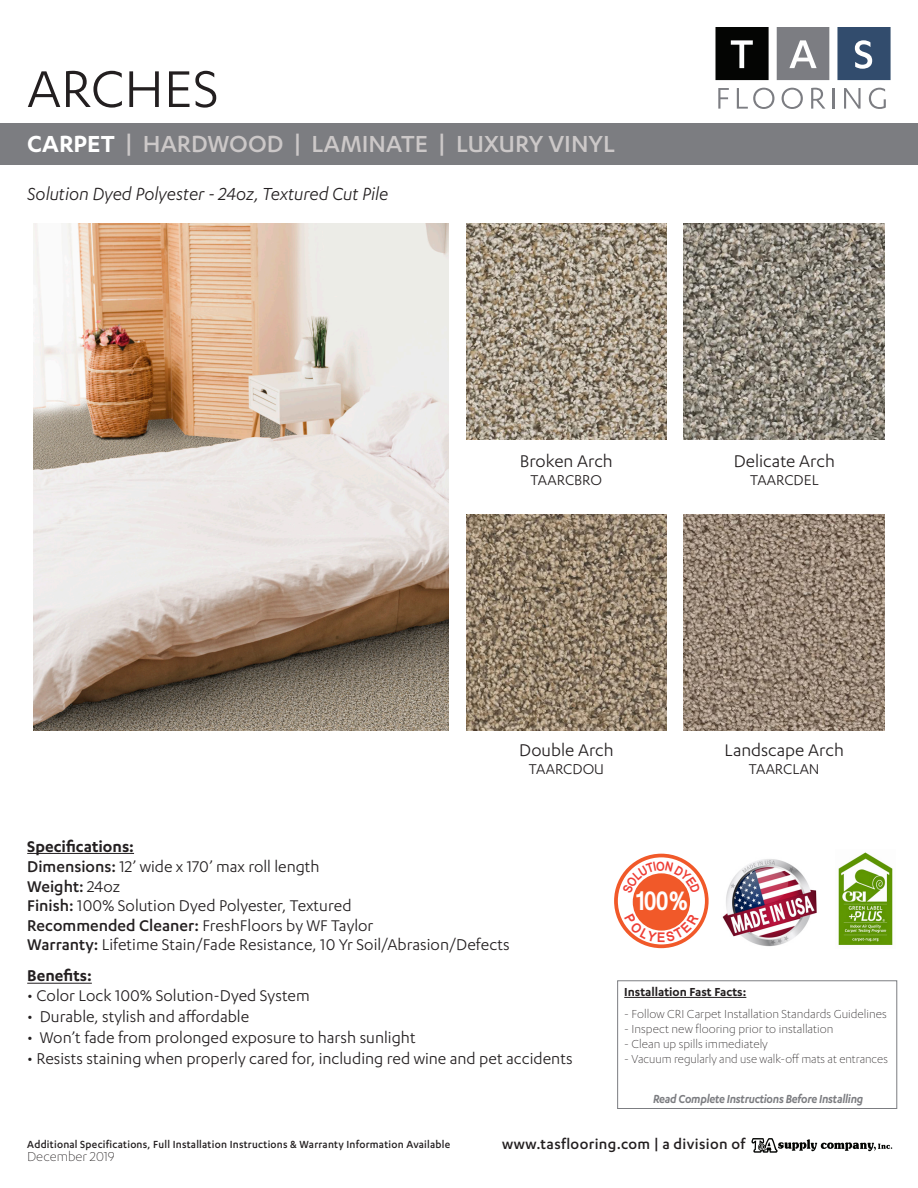
<style>
.page{position:relative;width:918px;height:1188px;background:#fff}
.page>*{position:absolute;margin:0;border:0;box-sizing:border-box;transform-origin:0 0}
.t1{font:60px "Karbon";color:#231f20}
.t2{font:500 27px "Karbon";color:#ccc8c8}
.t3{font:700 25.35px "Kartika";color:#fff;scale:.88 1}
.t4{font:italic 20.25px "Karbon";color:#231f20;scale:.95 1}
.t5{font:19.5px "Karbon";color:#231f20}
.t6{font:18px/19.5px "Karbon";color:#231f20}
.t7{font:600 18px "Karbon";color:#231f20}
.t8{font:16.5px "Karbon";color:#231f20}
.t9{font:500 16.5px "Karbon";letter-spacing:.02em;color:#231f20}
.t10{font:300 15px "Karbon";color:#231f20}
.t11{font:300 13.5px "Karbon";color:#231f20}
.t12{font:italic 600 13.5px "Karbon";letter-spacing:-.02em;color:#7c7d81;scale:.9 1}
.t13{font:600 13.5px "Karbon";color:#231f20}
.t14{font:500 12px "Karbon";letter-spacing:.02em;color:#231f20;scale:.96 1}
.s1{font-weight:600;color:#fff}
.s2{font-weight:500}
</style>
<div class="page">
<svg style="left:716px;top:27px;width:53px;height:53px;background:#181917"></svg>
<svg style="left:777px;top:27px;width:52px;height:53px;background:#8a8b8f"></svg>
<svg style="left:837px;top:27px;width:54px;height:53px;background:#465e7b"></svg>
<svg style="left:718px;top:88px;width:11px;height:21px"></svg>
<svg style="left:737px;top:88px;width:37px;height:21px"></svg>
<svg style="left:782px;top:88px;width:21px;height:21px"></svg>
<svg style="left:811px;top:88px;width:14px;height:21px"></svg>
<hr style="left:832px;top:88px;width:2px;height:21px;background:#7c7d82">
<svg style="left:844px;top:88px;width:17px;height:21px"></svg>
<svg style="left:869px;top:88px;width:17px;height:21px"></svg>
<div style="left:0;top:123px;width:918px;height:42px;background:#7c7d81"></div>
<svg style="left:752px;top:1138px;width:140px;height:15px"></svg>
<div style="left:617px;top:980px;width:280px;height:129px;border:1px solid #7c7d81"></div>
<img style="left:722px;top:859px;width:95px;height:88px">
<hr style="left:624px;top:997px;width:122px;height:1px;background:#231f20">
<hr style="left:27px;top:853px;width:107px;height:1px;background:#231f20">
<hr style="left:27px;top:983px;width:65px;height:1px;background:#231f20">
<img style="left:838px;top:852px;width:55px;height:93px">
<img style="left:684px;top:224px;width:201px;height:216px">
<img style="left:466px;top:224px;width:201px;height:216px">
<img style="left:466px;top:514px;width:201px;height:216px">
<img style="left:684px;top:514px;width:201px;height:216px">
<img style="left:33px;top:224px;width:416px;height:506px">
<svg style="left:614px;top:854px;width:95px;height:94px"></svg>
<div style="left:618px;top:857px;width:87px;height:87px;background:#fff;border-radius:50%"></div>
<div style="left:633px;top:873px;width:57px;height:58px;background:#f15929;border-radius:50%"></div>
<svg style="left:622px;top:861px;width:78px;height:33px"></svg>
<svg style="left:624px;top:914px;width:75px;height:28px"></svg>
<p class="t1" style="left:27px;top:56px;width:193px">ARCHES</p>
<p class="t2" style="left:27px;top:129px;width:589px"><span class="s1">CARPET</span> | HARDWOOD | LAMINATE | LUXURY VINYL</p>
<p class="t4" style="left:27px;top:183px;width:382px">Solution Dyed Polyester - 24oz, Textured Cut Pile</p>
<p class="t5" style="left:520px;top:451px;width:94px">Broken Arch</p>
<p class="t8" style="left:531px;top:471px;width:73px">TAARCBRO</p>
<p class="t5" style="left:734px;top:451px;width:103px">Delicate Arch</p>
<p class="t8" style="left:750px;top:471px;width:70px">TAARCDEL</p>
<p class="t5" style="left:519px;top:739px;width:96px">Double Arch</p>
<p class="t8" style="left:529px;top:760px;width:77px">TAARCDOU</p>
<p class="t5" style="left:725px;top:739px;width:121px">Landscape Arch</p>
<p class="t8" style="left:749px;top:760px;width:72px">TAARCLAN</p>
<p class="t7" style="left:27px;top:836px;width:108px">Specifications:</p>
<p class="t6" style="left:27px;top:857px;width:294px"><span class="s2">Dimensions:</span> 12’ wide x 170’ max roll length<br><span class="s2">Weight:</span> 24oz</p>
<p class="t6" style="left:27px;top:896px;width:348px"><span class="s2">Finish:</span> 100% Solution Dyed Polyester, Textured<br><span class="s2">Recommended Cleaner:</span> FreshFloors by WF Taylor</p>
<p class="t6" style="left:27px;top:935px;width:484px"><span class="s2">Warranty:</span> Lifetime Stain/Fade Resistance, 10 Yr Soil/Abrasion/Defects</p>
<p class="t6" style="left:27px;top:986px;width:284px">• Color Lock 100% Solution-Dyed System</p>
<p class="t6" style="left:27px;top:1007px;width:223px">• Durable, stylish and affordable</p>
<p class="t6" style="left:27px;top:1028px;width:390px">• Won’t fade from prolonged exposure to harsh sunlight</p>
<p class="t6" style="left:27px;top:1049px;width:547px">• Resists staining when properly cared for, including red wine and pet accidents</p>
<p class="t7" style="left:27px;top:966px;width:66px">Benefits:</p>
<p class="t3" style="left:634px;top:886px;width:63px">100%</p>
<p class="t13" style="left:624px;top:984px;width:124px">Installation Fast Facts:</p>
<p class="t11" style="left:624px;top:1006px;width:264px">- Follow CRI Carpet Installation Standards Guidelines</p>
<p class="t11" style="left:624px;top:1021px;width:211px">- Inspect new flooring prior to installation</p>
<p class="t11" style="left:624px;top:1036px;width:145px">- Clean up spills immediately</p>
<p class="t11" style="left:624px;top:1051px;width:265px">- Vacuum regularly and use walk-off mats at entrances</p>
<p class="t12" style="left:653px;top:1092px;width:235px">Read Complete Instructions Before Installing</p>
<p class="t14" style="left:27px;top:1137px;width:442px">Additional Specifications, Full Installation Instructions &amp; Warranty Information Available</p>
<p class="t9" style="left:502px;top:1135px;width:245px">www.tasflooring.com | a division of</p>
<p class="t10" style="left:27px;top:1148px;width:89px">December 2019</p>
</div>
